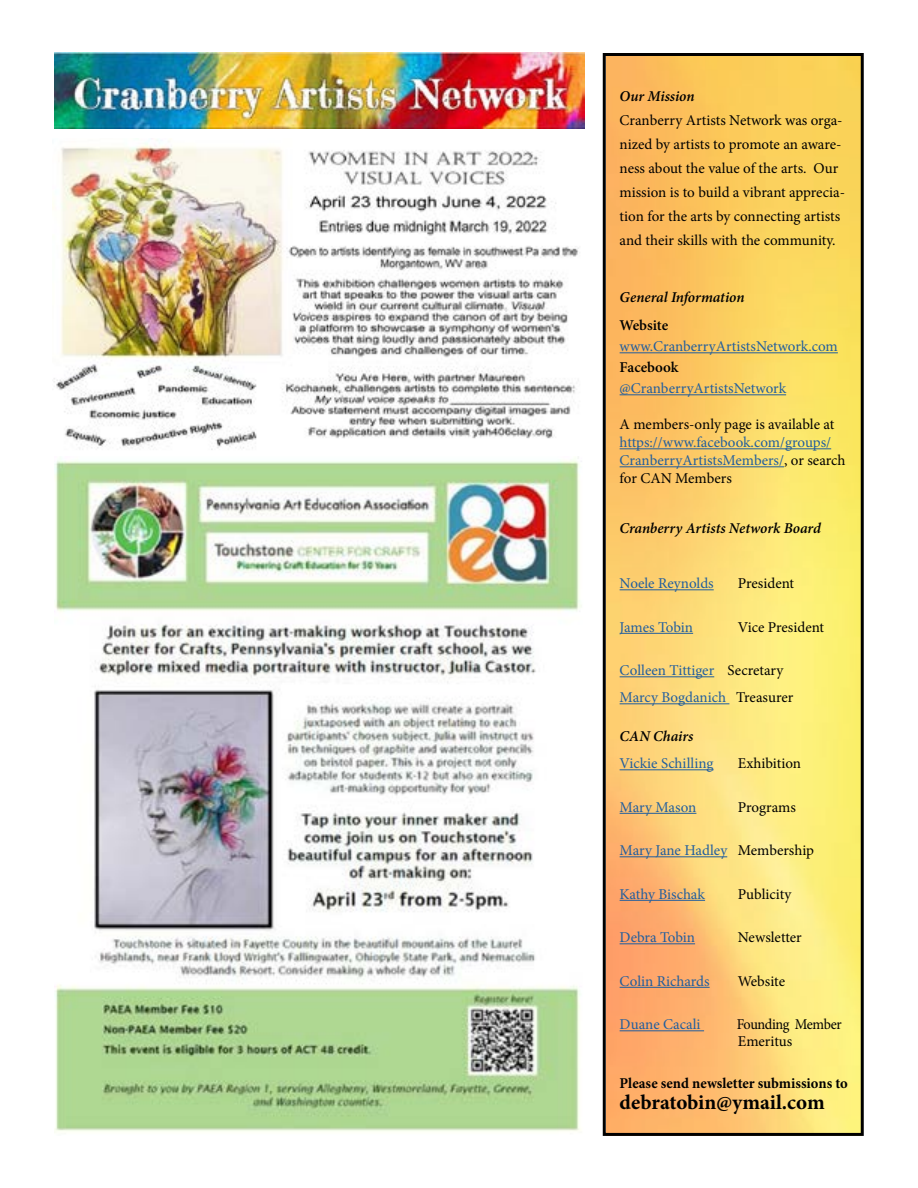
<style>
.page{position:relative;width:918px;height:1188px;background:#fff}
.page>*{position:absolute;margin:0;border:0;box-sizing:border-box;transform-origin:0 0}
.t1{font:700 21px "Minion Pro";letter-spacing:-.005em;color:#000}
.t2{font:15px/18px "Minion Pro";color:#215e9e}
.t3{font:15px/24px "Minion Pro";letter-spacing:-.005em;color:#000}
.t4{font:italic 600 15px "Minion Pro";letter-spacing:-.005em;color:#000}
.t5{font:700 15px "Minion Pro";color:#000}
.t6{font:15px/16.5px "Minion Pro";letter-spacing:-.025em;color:#000;scale:.95 1}
.t7{font:600 15px "Minion Pro";letter-spacing:-.005em;color:#000}
.s1{color:#000}
</style>
<div class="page">
<img style="left:54px;top:52px;width:531px;height:76px">
<img style="left:607px;top:57px;width:253px;height:1075px">
<div style="left:603px;top:53px;width:261px;height:1083px;border:3px solid #000"></div>
<hr style="left:620px;top:352px;width:218px;height:1px;background:#215e9e">
<hr style="left:620px;top:394px;width:166px;height:1px;background:#215e9e">
<hr style="left:620px;top:448px;width:211px;height:1px;background:#215e9e">
<hr style="left:620px;top:466px;width:164px;height:1px;background:#215e9e">
<hr style="left:620px;top:589px;width:94px;height:1px;background:#215e9e">
<hr style="left:620px;top:633px;width:73px;height:1px;background:#215e9e">
<hr style="left:620px;top:676px;width:94px;height:1px;background:#215e9e">
<hr style="left:620px;top:703px;width:109px;height:1px;background:#215e9e">
<hr style="left:620px;top:769px;width:94px;height:1px;background:#215e9e">
<hr style="left:620px;top:813px;width:76px;height:1px;background:#215e9e">
<hr style="left:620px;top:856px;width:107px;height:1px;background:#215e9e">
<hr style="left:620px;top:900px;width:85px;height:1px;background:#215e9e">
<hr style="left:620px;top:943px;width:75px;height:1px;background:#215e9e">
<hr style="left:620px;top:987px;width:90px;height:1px;background:#215e9e">
<hr style="left:620px;top:1030px;width:84px;height:1px;background:#215e9e">
<img style="left:53px;top:143px;width:526px;height:307px">
<img style="left:54px;top:457px;width:528px;height:676px">
<p class="t4" style="left:620px;top:86px;width:76px">Our Mission</p>
<p class="t3" style="left:620px;top:108px;width:227px">Cranberry Artists Network was orga&shy;nized by artists to promote an aware&shy;ness about the value of the arts. Our mission is to build a vibrant apprecia&shy;tion for the arts by connecting artists and their skills with the community.</p>
<p class="t4" style="left:620px;top:287px;width:127px">General Information</p>
<p class="t7" style="left:620px;top:315px;width:50px">Website</p>
<p class="t2" style="left:620px;top:338px;width:220px">www.CranberryArtistsNetwork.com</p>
<p class="t7" style="left:620px;top:357px;width:60px">Facebook</p>
<p class="t2" style="left:620px;top:380px;width:168px">@CranberryArtistsNetwork</p>
<p class="t3" style="left:620px;top:413px;width:216px">A members-only page is available at</p>
<p class="t2" style="left:620px;top:434px;width:227px">https://www.facebook.com/groups/<br>CranberryArtistsMembers/<span class="s1">, or search for CAN Members</span></p>
<p class="t4" style="left:620px;top:518px;width:203px">Cranberry Artists Network Board</p>
<p class="t2" style="left:620px;top:575px;width:96px">Noele Reynolds</p>
<p class="t3" style="left:738px;top:572px;width:58px">President</p>
<p class="t2" style="left:620px;top:618px;width:75px">James Tobin</p>
<p class="t3" style="left:738px;top:615px;width:88px">Vice President</p>
<p class="t2" style="left:620px;top:657px;width:175px;line-height:27px">Colleen Tittiger <span class="s1">Secretary<br></span>Marcy Bogdanich <span class="s1">Treasurer</span></p>
<p class="t4" style="left:620px;top:726px;width:75px">CAN Chairs</p>
<p class="t2" style="left:620px;top:755px;width:95px">Vickie Schilling</p>
<p class="t3" style="left:738px;top:752px;width:65px">Exhibition</p>
<p class="t2" style="left:620px;top:798px;width:78px">Mary Mason</p>
<p class="t3" style="left:738px;top:795px;width:60px">Programs</p>
<p class="t2" style="left:620px;top:842px;width:196px">Mary Jane Hadley <span class="s1">Membership</span></p>
<p class="t2" style="left:620px;top:885px;width:87px">Kathy Bischak</p>
<p class="t3" style="left:738px;top:882px;width:55px">Publicity</p>
<p class="t2" style="left:620px;top:929px;width:77px">Debra Tobin</p>
<p class="t3" style="left:738px;top:926px;width:66px">Newsletter</p>
<p class="t2" style="left:620px;top:972px;width:91px">Colin Richards</p>
<p class="t3" style="left:738px;top:969px;width:49px">Website</p>
<p class="t2" style="left:620px;top:1016px;width:83px">Duane Cacali</p>
<p class="t6" style="left:737px;top:1016px;width:112px">Founding Member<br>Emeritus</p>
<p class="t5" style="left:620px;top:1072px;width:230px">Please send newsletter submissions to</p>
<h1 class="t1" style="left:620px;top:1087px;width:207px">debratobin@ymail.com</h1>
</div>
